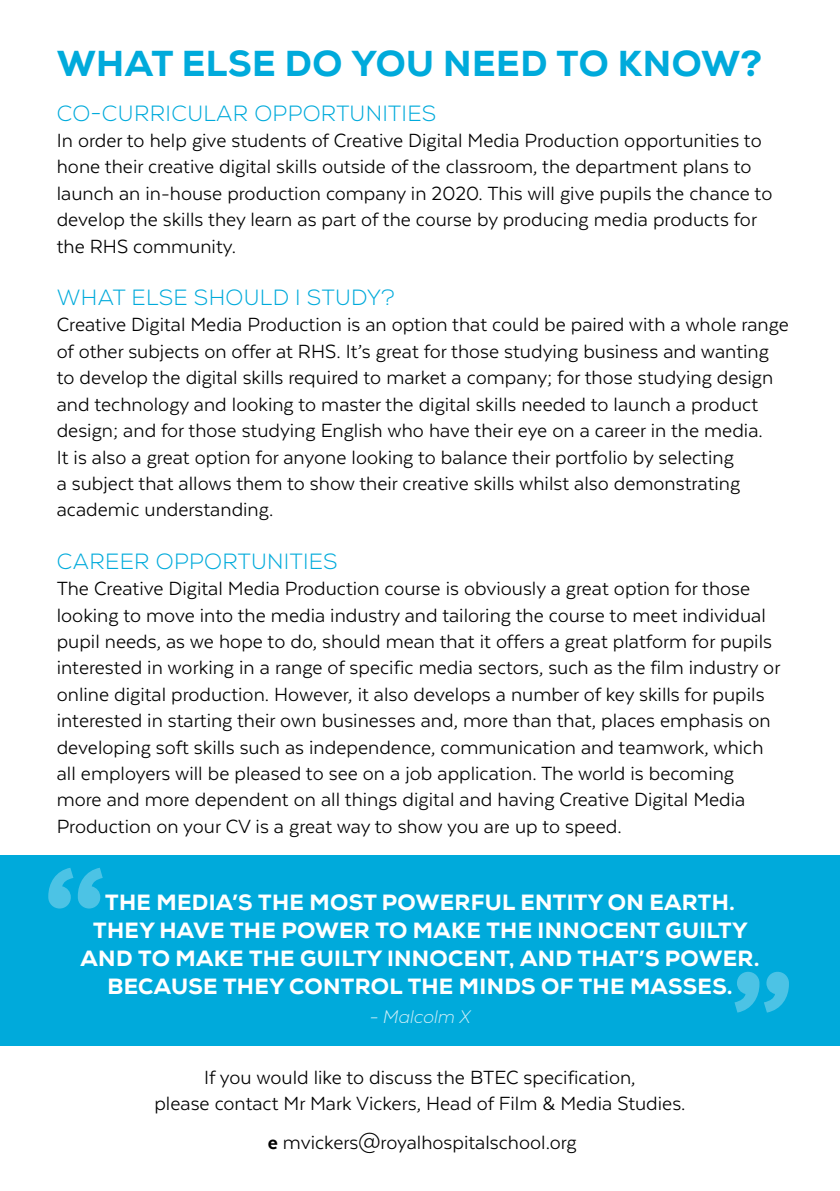
<style>
.page{position:relative;width:840px;height:1191px;background:#fff}
.page>*{position:absolute;margin:0;border:0;box-sizing:border-box;transform-origin:0 0}
.t1{font:800 36px "Nexa";letter-spacing:.015em;color:#00aadb}
.t2{font:22px/26.4px "Texta";color:#000}
.t3{font:800 22px/28px "Nexa";letter-spacing:.015em;color:#fff;text-align:center}
.t4{font:300 22px "Nexa";letter-spacing:.015em;color:#00aadb}
.t5{font:italic 300 18px "Nexa";color:#fff}
.s1{font-weight:800}
</style>
<div class="page">
<div style="left:0;top:855px;width:839px;height:191px;background:#00aadb"></div>
<svg style="left:48px;top:867px;width:55px;height:41px"></svg>
<svg style="left:734px;top:971px;width:54px;height:41px"></svg>
<h1 class="t1" style="left:57px;top:41px;width:706px">WHAT ELSE DO YOU NEED TO KNOW?</h1>
<p class="t4" style="left:57px;top:100px;width:380px">CO-CURRICULAR OPPORTUNITIES</p>
<p class="t2" style="left:57px;top:127px;width:716px">In order to help give students of Creative Digital Media Production opportunities to hone their creative digital skills outside of the classroom, the department plans to launch an in-house production company in 2020. This will give pupils the chance to develop the skills they learn as part of the course by producing media products for the RHS community.</p>
<p class="t4" style="left:57px;top:284px;width:339px">WHAT ELSE SHOULD I STUDY?</p>
<p class="t2" style="left:57px;top:311px;width:733px">Creative Digital Media Production is an option that could be paired with a whole range of other subjects on offer at RHS. It’s great for those studying business and wanting to develop the digital skills required to market a company; for those studying design and technology and looking to master the digital skills needed to launch a product design; and for those studying English who have their eye on a career in the media.<br>It is also a great option for anyone looking to balance their portfolio by selecting<br>a subject that allows them to show their creative skills whilst also demonstrating academic understanding.</p>
<p class="t4" style="left:57px;top:548px;width:282px">CAREER OPPORTUNITIES</p>
<p class="t2" style="left:57px;top:575px;width:724px">The Creative Digital Media Production course is obviously a great option for those looking to move into the media industry and tailoring the course to meet individual pupil needs, as we hope to do, should mean that it offers a great platform for pupils interested in working in a range of specific media sectors, such as the film industry or online digital production. However, it also develops a number of key skills for pupils interested in starting their own businesses and, more than that, places emphasis on developing soft skills such as independence, communication and teamwork, which all employers will be pleased to see on a job application. The world is becoming more and more dependent on all things digital and having Creative Digital Media Production on your CV is a great way to show you are up to speed.</p>
<p class="t3" style="left:81px;top:888px;width:680px">THE MEDIA’S THE MOST POWERFUL ENTITY ON EARTH.<br>THEY HAVE THE POWER TO MAKE THE INNOCENT GUILTY AND TO MAKE THE GUILTY INNOCENT, AND THAT’S POWER.<br>BECAUSE THEY CONTROL THE MINDS OF THE MASSES.</p>
<p class="t5" style="left:369px;top:1005px;width:103px">- Malcolm X</p>
<p class="t2" style="left:154px;top:1064px;width:532px;text-align:center">If you would like to discuss the BTEC specification,<br>please contact Mr Mark Vickers, Head of Film &amp; Media Studies.</p>
<p class="t2" style="left:268px;top:1129px;width:310px"><span class="s1">e</span> mvickers@royalhospitalschool.org</p>
</div>
